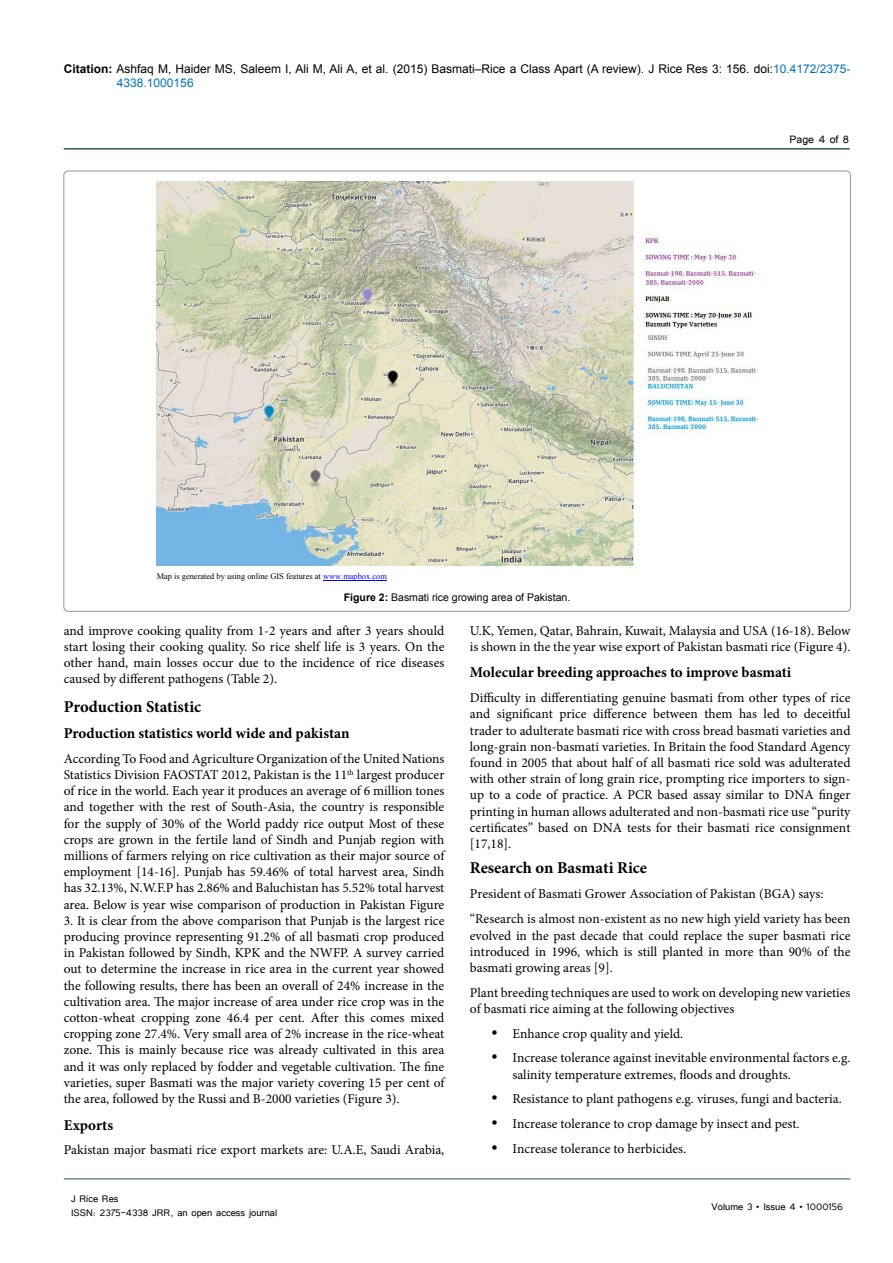
<style>
.page{position:relative;width:893px;height:1263px;background:#fff}
.page>*{position:absolute;margin:0;border:0;box-sizing:border-box;transform-origin:0 0}
.t1{font:700 16.5px "Minion Pro";color:#000}
.t2{font:700 15px "Minion Pro";color:#000}
.t3{font:13.5px/16.2px "Minion Pro";color:#000;text-align:justify}
.t4{font:13.5px "Tunga";color:#000}
.t5{font:12px/14.4px "Arial";color:#000}
.t6{font:12px/14.4px "Tunga";color:#000}
.t7{font:10.5px "Arial";color:#000}
.t8{font:8.4px "Times New Roman";color:#000}
.s1{font-weight:700}
.s2{color:#0072bc}
.s3{color:#00f}
</style>
<div class="page">
<hr style="left:64px;top:148px;width:786px;height:2px;background:#305843">
<hr style="left:64px;top:1179px;width:786px;height:1px;background:#305843">
<hr style="left:323px;top:580px;width:64px;height:1px;background:#00f">
<img style="left:157px;top:182px;width:600px;height:383px">
<p class="t5" style="left:117px;top:61px;width:735px;text-indent:-53px"><span class="s1">Citation:</span> Ashfaq M, Haider MS, Saleem I, Ali M, Ali A, et al. (2015) Basmati–Rice a Class Apart (A review). J Rice Res 3: 156. doi:<span class="s2">10.4172/2375-<br>4338.1000156</span></p>
<p class="t8" style="left:157px;top:571px;width:232px">Map is generated by using online GIS features at <span class="s3">www.mapbox.com</span></p>
<p class="t7" style="left:344px;top:590px;width:228px"><span class="s1">Figure 2:</span> Basmati rice growing area of Pakistan.</p>
<p class="t4" style="left:790px;top:131px;width:61px">Page 4 of 8</p>
<p class="t3" style="left:64px;top:622px;width:382px">and improve cooking quality from 1-2 years and after 3 years should start losing their cooking quality. So rice shelf life is 3 years. On the other hand, main losses occur due to the incidence of rice diseases caused by different pathogens (Table 2).</p>
<p class="t1" style="left:64px;top:695px;width:139px">Production Statistic</p>
<p class="t2" style="left:64px;top:723px;width:287px">Production statistics world wide and pakistan</p>
<p class="t3" style="left:64px;top:750px;width:382px">According To Food and Agriculture Organization of the United Nations Statistics Division FAOSTAT 2012, Pakistan is the 11<sup>th</sup> largest producer of rice in the world. Each year it produces an average of 6 million tones and together with the rest of South-Asia, the country is responsible for the supply of 30% of the World paddy rice output Most of these crops are grown in the fertile land of Sindh and Punjab region with millions of farmers relying on rice cultivation as their major source of employment [14-16]. Punjab has 59.46% of total harvest area, Sindh has 32.13%, N.W.F.P has 2.86% and Baluchistan has 5.52% total harvest area. Below is year wise comparison of production in Pakistan Figure</p>
<p class="t3" style="left:64px;top:912px;width:382px">3. It is clear from the above comparison that Punjab is the largest rice producing province representing 91.2% of all basmati crop produced in Pakistan followed by Sindh, KPK and the NWFP. A survey carried out to determine the increase in rice area in the current year showed the following results, there has been an overall of 24% increase in the cultivation area. The major increase of area under rice crop was in the cotton-wheat cropping zone 46.4 per cent. After this comes mixed cropping zone 27.4%. Very small area of 2% increase in the rice-wheat zone. This is mainly because rice was already cultivated in this area and it was only replaced by fodder and vegetable cultivation. The fine varieties, super Basmati was the major variety covering 15 per cent of the area, followed by the Russi and B-2000 varieties (Figure 3).</p>
<p class="t2" style="left:64px;top:1114px;width:51px">Exports</p>
<p class="t3" style="left:64px;top:1142px;width:382px">Pakistan major basmati rice export markets are: U.A.E, Saudi Arabia,</p>
<p class="t6" style="left:71px;top:1190px;width:208px">J Rice Res<br>ISSN: 2375-4338 JRR, an open access journal</p>
<p class="t3" style="left:470px;top:622px;width:382px">U.K, Yemen, Qatar, Bahrain, Kuwait, Malaysia and USA (16-18). Below is shown in the the year wise export of Pakistan basmati rice (Figure 4).</p>
<p class="t2" style="left:470px;top:662px;width:323px">Molecular breeding approaches to improve basmati</p>
<p class="t3" style="left:470px;top:690px;width:382px">Difficulty in differentiating genuine basmati from other types of rice and significant price difference between them has led to deceitful trader to adulterate basmati rice with cross bread basmati varieties and long-grain non-basmati varieties. In Britain the food Standard Agency found in 2005 that about half of all basmati rice sold was adulterated with other strain of long grain rice, prompting rice importers to sign&shy;up to a code of practice. A PCR based assay similar to DNA finger printing in human allows adulterated and non-basmati rice use “purity certificates” based on DNA tests for their basmati rice consignment [17,18].</p>
<p class="t1" style="left:470px;top:856px;width:179px">Research on Basmati Rice</p>
<p class="t3" style="left:470px;top:881px;width:382px;line-height:25.2px">President of Basmati Grower Association of Pakistan (BGA) says: “Research is almost non-existent as no new high yield variety has been</p>
<p class="t3" style="left:470px;top:927px;width:382px">evolved in the past decade that could replace the super basmati rice introduced in 1996, which is still planted in more than 90% of the basmati growing areas [9].</p>
<p class="t3" style="left:470px;top:984px;width:382px">Plant breeding techniques are used to work on developing new varieties of basmati rice aiming at the following objectives</p>
<p class="t3" style="left:512px;top:1021px;width:340px;line-height:24.8px">Enhance crop quality and yield.<br>Increase tolerance against inevitable environmental factors e.g.</p>
<p class="t3" style="left:512px;top:1062px;width:331px;line-height:24.9px;text-align:left">salinity temperature extremes, floods and droughts.<br>Resistance to plant pathogens e.g. viruses, fungi and bacteria.<br>Increase tolerance to crop damage by insect and pest.<br>Increase tolerance to herbicides.</p>
<p class="t6" style="left:712px;top:1199px;width:133px">Volume 3 • Issue 4 • 1000156</p>
</div>
